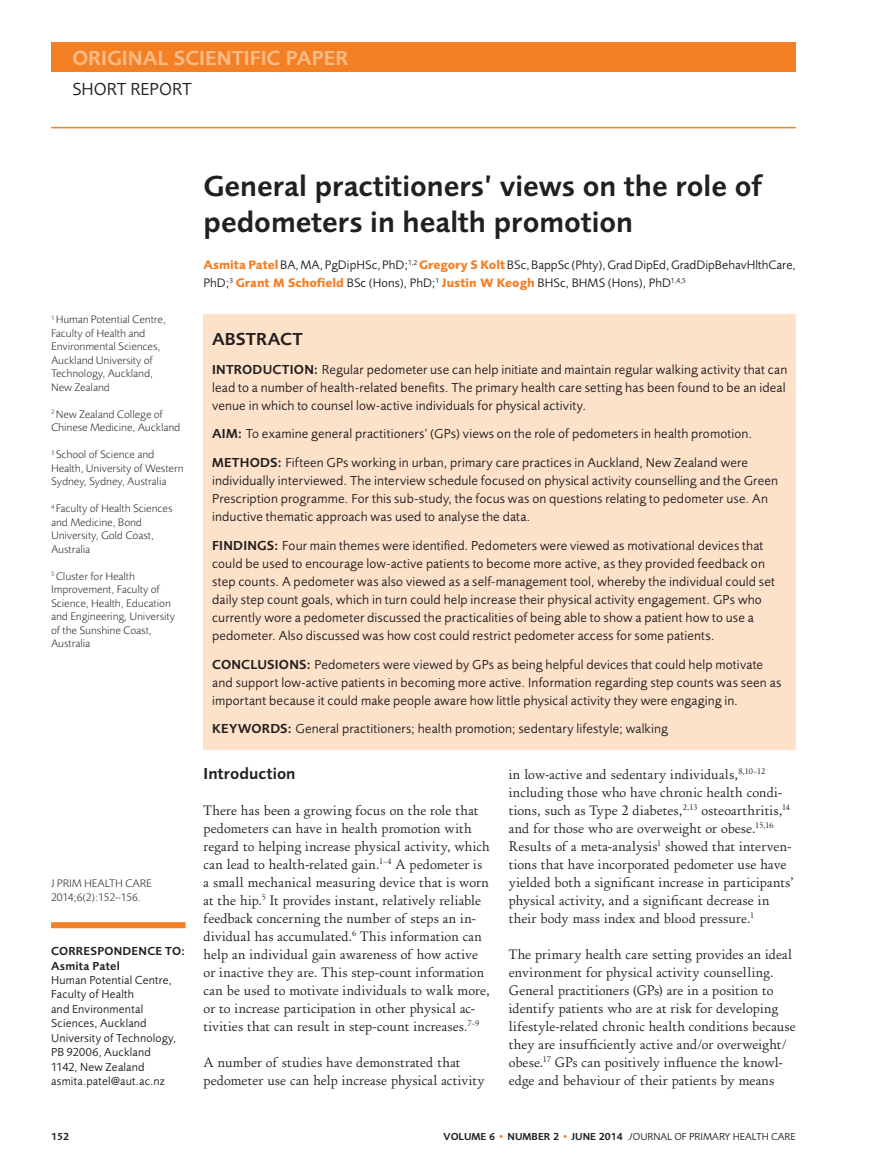
<style>
.page{position:relative;width:881px;height:1170px;background:#fff}
.page>*{position:absolute;margin:0;border:0;box-sizing:border-box;transform-origin:0 0}
.Main_Head{font:600 30px/36px "Foundry Sans";color:#231f20}
.Page_Header_2nd{font:600 21px "Foundry Sans";color:#fbbb87}
.Page_Subheader_2nd{font:18px "Foundry Sans";color:#231f20}
.Abstract_SUBHEAD{font:600 18px "Foundry Sans";letter-spacing:.005em;color:#231f20}
.Subhead_1{font:600 16.5px "Foundry Sans";letter-spacing:.005em;color:#231f20}
.Body_Text{font:14.25px/18px "Foundry Old Style Normal";letter-spacing:.005em;color:#231f20}
.Abstract_BODY{font:13.5px/18px "Foundry Sans";letter-spacing:.01em;color:#231f20}
.Byline{font:12.75px/18px "Foundry Sans";color:#231f20}
.Correspond_Acknowl{font:12px/14.4px "Foundry Sans";letter-spacing:.015em;color:#231f20}
.Corresp_Acknowl__cap{font:600 12px "Foundry Sans";letter-spacing:.02em;color:#231f20}
.Correspond_Acknowl-2{font:600 12px "Foundry Sans";letter-spacing:.015em;color:#231f20}
.Byline_-_Side_Column{font:300 11.25px/13.5px "Foundry Sans";color:#231f20}
.Citation{font:300 11.25px "Foundry Sans";color:#231f20}
.t1{font:10.5px "Foundry Sans";color:#231f20}
.t2{font:600 10.5px "Foundry Sans";color:#231f20}
.s1{font-weight:700;color:#f48026}
.s2{font-weight:600}
.s3{font-weight:600;color:#f48026}
.s4{font-style:italic}
</style>
<div class="page">
<div style="left:51px;top:43px;width:744px;height:29px;background:#f48026"></div>
<hr style="left:51px;top:127px;width:744px;height:1px;background:#f48026">
<div style="left:51px;top:922px;width:134px;height:6px;background:#f48026"></div>
<div style="left:203px;top:315px;width:592px;height:434px;background:#fee1c9"></div>
<p class="Page_Header_2nd" style="left:72px;top:46px;width:277px">ORIGINAL SCIENTIFIC PAPER</p>
<p class="Page_Subheader_2nd" style="left:72px;top:78px;width:121px">SHORT REPORT</p>
<p class="Byline_-_Side_Column" style="left:51px;top:313px;width:116px"><sup>1</sup> Human Potential Centre,<br>Faculty of Health and<br>Environmental Sciences,<br>Auckland University of<br>Technology, Auckland,<br>New Zealand</p>
<p class="Byline_-_Side_Column" style="left:51px;top:407px;width:131px"><sup>2</sup> New Zealand College of<br>Chinese Medicine, Auckland</p>
<p class="Byline_-_Side_Column" style="left:51px;top:448px;width:134px"><sup>3</sup> School of Science and<br>Health, University of Western<br>Sydney, Sydney, Australia</p>
<p class="Byline_-_Side_Column" style="left:51px;top:502px;width:123px"><sup>4</sup> Faculty of Health Sciences and Medicine, Bond<br>University, Gold Coast,<br>Australia</p>
<p class="Byline_-_Side_Column" style="left:51px;top:569px;width:125px"><sup>5</sup> Cluster for Health<br>Improvement, Faculty of<br>Science, Health, Education and Engineering, University of the Sunshine Coast,<br>Australia</p>
<p class="Citation" style="left:51px;top:876px;width:102px">J PRIM HEALTH CARE</p>
<p class="Citation" style="left:51px;top:890px;width:91px">2014;6(2):152–156.</p>
<p class="Corresp_Acknowl__cap" style="left:51px;top:944px;width:136px">CORRESPONDENCE TO:</p>
<p class="Correspond_Acknowl-2" style="left:51px;top:958px;width:70px">Asmita Patel</p>
<p class="Correspond_Acknowl" style="left:51px;top:972px;width:127px">Human Potential Centre,<br>Faculty of Health<br>and Environmental<br>Sciences, Auckland<br>University of Technology,<br>PB 92006, Auckland<br>1142, New Zealand</p>
<p class="Correspond_Acknowl" style="left:51px;top:1073px;width:115px">asmita.patel@aut.ac.nz</p>
<p class="Main_Head" style="left:203px;top:168px;width:560px">General practitioners’ views on the role of pedometers in health promotion</p>
<p class="Byline" style="left:203px;top:256px;width:593px"><span class="s1">Asmita Patel</span> BA, MA, PgDipHSc, PhD;<sup>1,2</sup> <span class="s1">Gregory S Kolt</span> BSc, BappSc (Phty), Grad DipEd, GradDipBehavHlthCare,<br>PhD;<sup>3</sup> <span class="s1">Grant M Schofield</span> BSc (Hons), PhD;<sup>1</sup> <span class="s1">Justin W Keogh</span> BHSc, BHMS (Hons), PhD<sup>1,4,5</sup></p>
<p class="Abstract_SUBHEAD" style="left:212px;top:328px;width:92px">ABSTRACT</p>
<p class="Abstract_BODY" style="left:212px;top:360px;width:576px;text-align:justify"><span class="s2">INTRODUCTION:</span> Regular pedometer use can help initiate and maintain regular walking activity that can lead to a number of health-related benefits. The primary health care setting has been found to be an ideal venue in which to counsel low-active individuals for physical activity.</p>
<p class="Abstract_BODY" style="left:212px;top:425px;width:541px"><span class="s2">AIM:</span> To examine general practitioners’ (GPs) views on the role of pedometers in health promotion.</p>
<p class="Abstract_BODY" style="left:212px;top:453px;width:567px"><span class="s2">METHODS:</span> Fifteen GPs working in urban, primary care practices in Auckland, New Zealand were individually interviewed. The interview schedule focused on physical activity counselling and the Green Prescription programme. For this sub-study, the focus was on questions relating to pedometer use. An inductive thematic approach was used to analyse the data.</p>
<p class="Abstract_BODY" style="left:212px;top:536px;width:564px"><span class="s2">FINDINGS:</span> Four main themes were identified. Pedometers were viewed as motivational devices that could be used to encourage low-active patients to become more active, as they provided feedback on step counts. A pedometer was also viewed as a self-management tool, whereby the individual could set daily step count goals, which in turn could help increase their physical activity engagement. GPs who currently wore a pedometer discussed the practicalities of being able to show a patient how to use a pedometer. Also discussed was how cost could restrict pedometer access for some patients.</p>
<p class="Abstract_BODY" style="left:212px;top:655px;width:570px"><span class="s2">CONCLUSIONS:</span> Pedometers were viewed by GPs as being helpful devices that could help motivate and support low-active patients in becoming more active. Information regarding step counts was seen as important because it could make people aware how little physical activity they were engaging in.</p>
<p class="Abstract_BODY" style="left:212px;top:719px;width:457px"><span class="s2">KEYWORDS:</span> General practitioners; health promotion; sedentary lifestyle; walking</p>
<p class="Subhead_1" style="left:203px;top:763px;width:93px">Introduction</p>
<p class="Body_Text" style="left:203px;top:801px;width:288px">There has been a growing focus on the role that pedometers can have in health promotion with regard to helping increase physical activity, which can lead to health-related gain.<sup>1–4</sup> A pedometer is a small mechanical measuring device that is worn at the hip.<sup>5</sup> It provides instant, relatively reliable feedback concerning the number of steps an in&shy;dividual has accumulated.<sup>6</sup> This information can help an individual gain awareness of how active or inactive they are. This step-count information can be used to motivate individuals to walk more, or to increase participation in other physical ac&shy;tivities that can result in step-count increases.<sup>7–9</sup></p>
<p class="Body_Text" style="left:203px;top:1053px;width:282px">A number of studies have demonstrated that pedometer use can help increase physical activity</p>
<p class="Body_Text" style="left:508px;top:765px;width:286px">in low-active and sedentary individuals,<sup>8,10–12 </sup>including those who have chronic health condi&shy;tions, such as Type 2 diabetes,<sup>2,13</sup> osteoarthritis,<sup>14 </sup>and for those who are overweight or obese.<sup>15,16<br></sup>Results of a meta-analysis<sup>1</sup> showed that interven&shy;tions that have incorporated pedometer use have yielded both a significant increase in participants’ physical activity, and a significant decrease in their body mass index and blood pressure.<sup>1</sup></p>
<p class="Body_Text" style="left:508px;top:945px;width:288px">The primary health care setting provides an ideal environment for physical activity counselling.<br>General practitioners (GPs) are in a position to identify patients who are at risk for developing lifestyle-related chronic health conditions because they are insufficiently active and/or overweight/ obese.<sup>17</sup> GPs can positively influence the knowl&shy;edge and behaviour of their patients by means</p>
<p class="t2" style="left:51px;top:1129px;width:20px">152</p>
<p class="t1" style="left:443px;top:1129px;width:353px"><span class="s2">VOLUME 6</span> <span class="s3">•</span> <span class="s2">NUMBER 2</span> <span class="s3">•</span> <span class="s2">JUNE 2014</span> <span class="s4">J</span>OURNAL OF PRIMARY HEALTH CARE</p>
</div>
